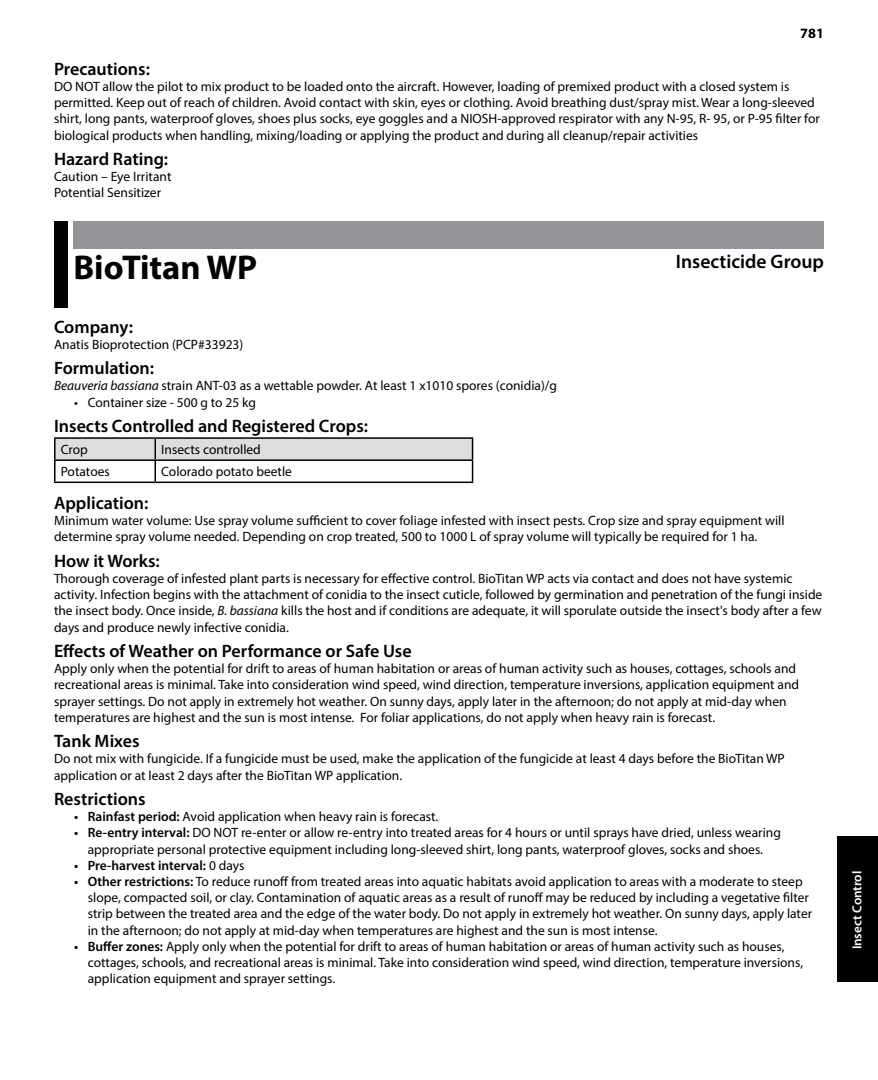
<style>
.page{position:relative;width:878px;height:1080px;background:#fff}
.page>*{position:absolute;margin:0;border:0;box-sizing:border-box;transform-origin:0 0}
.t1{font:700 34.5px "Myriad Pro";color:#000}
.t2{font:600 19.5px "Myriad Pro";color:#000}
.t3{font:600 18px "Myriad Pro";color:#000}
.t4{font:700 14.25px "Myriad Pro";color:#000}
.t5{font:13.5px/16.2px "Myriad Pro";color:#000}
.t6{font:600 13.5px "Myriad Pro";color:#000}
.t7{font:600 13.2px "Myriad Pro";letter-spacing:-.005em;color:#fff}
.s1{font-style:italic}
.s2{font-weight:600}
.s3{font-weight:400}
</style>
<div class="page">
<div style="left:837px;top:837px;width:41px;height:145px;background:#000"></div>
<div style="left:54px;top:221px;width:14px;height:87px;background:#000"></div>
<div style="left:73px;top:221px;width:751px;height:28px;background:#939598"></div>
<hr style="left:54px;top:437px;width:101px;height:2px;background:#000">
<hr style="left:54px;top:439px;width:2px;height:20px;background:#000">
<hr style="left:155px;top:437px;width:318px;height:2px;background:#000">
<hr style="left:54px;top:459px;width:101px;height:2px;background:#000">
<hr style="left:54px;top:461px;width:2px;height:21px;background:#000">
<svg style="left:55px;top:438px;width:418px;height:44px"></svg>
<hr style="left:54px;top:482px;width:101px;height:1px;background:#000">
<hr style="left:155px;top:482px;width:318px;height:1px;background:#000">
<p class="t4" style="left:800px;top:24px;width:25px">781</p>
<h3 class="t3" style="left:54px;top:57px;width:97px">Precautions:</h3>
<p class="t5" style="left:54px;top:78px;width:767px">DO NOT allow the pilot to mix product to be loaded onto the aircraft. However, loading of premixed product with a closed system is permitted. Keep out of reach of children. Avoid contact with skin, eyes or clothing. Avoid breathing dust/spray mist. Wear a long-sleeved shirt, long pants, waterproof gloves, shoes plus socks, eye goggles and a NIOSH-approved respirator with any N-95, R- 95, or P-95 filter for biological products when handling, mixing/loading or applying the product and during all cleanup/repair activities</p>
<h3 class="t3" style="left:54px;top:147px;width:116px">Hazard Rating:</h3>
<p class="t5" style="left:54px;top:168px;width:119px">Caution – Eye Irritant<br>Potential Sensitizer</p>
<h1 class="t1" style="left:73px;top:245px;width:185px">BioTitan WP</h1>
<h2 class="t2" style="left:676px;top:249px;width:149px">Insecticide Group</h2>
<h3 class="t3" style="left:54px;top:315px;width:80px">Company:</h3>
<p class="t5" style="left:54px;top:336px;width:191px">Anatis Bioprotection (PCP#33923)</p>
<h3 class="t3" style="left:54px;top:357px;width:102px">Formulation:</h3>
<p class="t5" style="left:54px;top:377px;width:504px"><span class="s1">Beauveria bassiana</span> strain ANT-03 as a wettable powder. At least 1 x1010 spores (conidia)/g</p>
<p class="t5" style="left:74px;top:394px;width:183px">• Container size - 500 g to 25 kg</p>
<h3 class="t3" style="left:54px;top:414px;width:315px">Insects Controlled and Registered Crops:</h3>
<p class="t5" style="left:61px;top:441px;width:29px">Crop</p>
<p class="t5" style="left:161px;top:441px;width:101px">Insects controlled</p>
<p class="t5" style="left:61px;top:463px;width:51px">Potatoes</p>
<p class="t5" style="left:161px;top:463px;width:132px">Colorado potato beetle</p>
<h3 class="t3" style="left:54px;top:491px;width:96px">Application:</h3>
<p class="t5" style="left:54px;top:512px;width:732px">Minimum water volume: Use spray volume sufficient to cover foliage infested with insect pests. Crop size and spray equipment will determine spray volume needed. Depending on crop treated, 500 to 1000 L of spray volume will typically be required for 1 ha.</p>
<h3 class="t3" style="left:54px;top:549px;width:107px">How it Works:</h3>
<p class="t5" style="left:54px;top:570px;width:769px">Thorough coverage of infested plant parts is necessary for effective control. BioTitan WP acts via contact and does not have systemic activity. Infection begins with the attachment of conidia to the insect cuticle, followed by germination and penetration of the fungi inside the insect body. Once inside, <span class="s1">B. bassiana</span> kills the host and if conditions are adequate, it will sporulate outside the insect's body after a few days and produce newly infective conidia.</p>
<h3 class="t3" style="left:54px;top:639px;width:359px">Effects of Weather on Performance or Safe Use</h3>
<p class="t5" style="left:54px;top:660px;width:746px">Apply only when the potential for drift to areas of human habitation or areas of human activity such as houses, cottages, schools and recreational areas is minimal. Take into consideration wind speed, wind direction, temperature inversions, application equipment and sprayer settings. Do not apply in extremely hot weather. On sunny days, apply later in the afternoon; do not apply at mid-day when temperatures are highest and the sun is most intense. For foliar applications, do not apply when heavy rain is forecast.</p>
<h3 class="t3" style="left:54px;top:730px;width:87px">Tank Mixes</h3>
<p class="t5" style="left:54px;top:750px;width:732px">Do not mix with fungicide. If a fungicide must be used, make the application of the fungicide at least 4 days before the BioTitan WP application or at least 2 days after the BioTitan WP application.</p>
<h3 class="t3" style="left:54px;top:787px;width:93px">Restrictions</h3>
<p class="t5" style="left:74px;top:808px;width:365px"><span class="s2">• Rainfast period:</span> Avoid application when heavy rain is forecast.</p>
<p class="t5" style="left:74px;top:824px;width:708px;text-align:center"><span class="s2">• Re-entry interval:</span> DO NOT re-enter or allow re-entry into treated areas for 4 hours or until sprays have dried, unless wearing appropriate personal protective equipment including long-sleeved shirt, long pants, waterproof gloves, socks and shoes.</p>
<p class="t6" style="left:74px;top:857px;width:172px">• Pre-harvest interval: <span class="s3">0 days</span></p>
<p class="t5" style="left:88px;top:873px;width:726px;text-indent:-14px"><span class="s2">• Other restrictions:</span> To reduce runoff from treated areas into aquatic habitats avoid application to areas with a moderate to steep slope, compacted soil, or clay. Contamination of aquatic areas as a result of runoff may be reduced by including a vegetative filter strip between the treated area and the edge of the water body. Do not apply in extremely hot weather. On sunny days, apply later in the afternoon; do not apply at mid-day when temperatures are highest and the sun is most intense.</p>
<p class="t5" style="left:88px;top:938px;width:716px;text-indent:-14px"><span class="s2">• Buffer zones:</span> Apply only when the potential for drift to areas of human habitation or areas of human activity such as houses, cottages, schools, and recreational areas is minimal. Take into consideration wind speed, wind direction, temperature inversions, application equipment and sprayer settings.</p>
<p class="t7" style="left:848px;top:949px;width:80px;rotate:-90deg">Insect Control</p>
</div>
